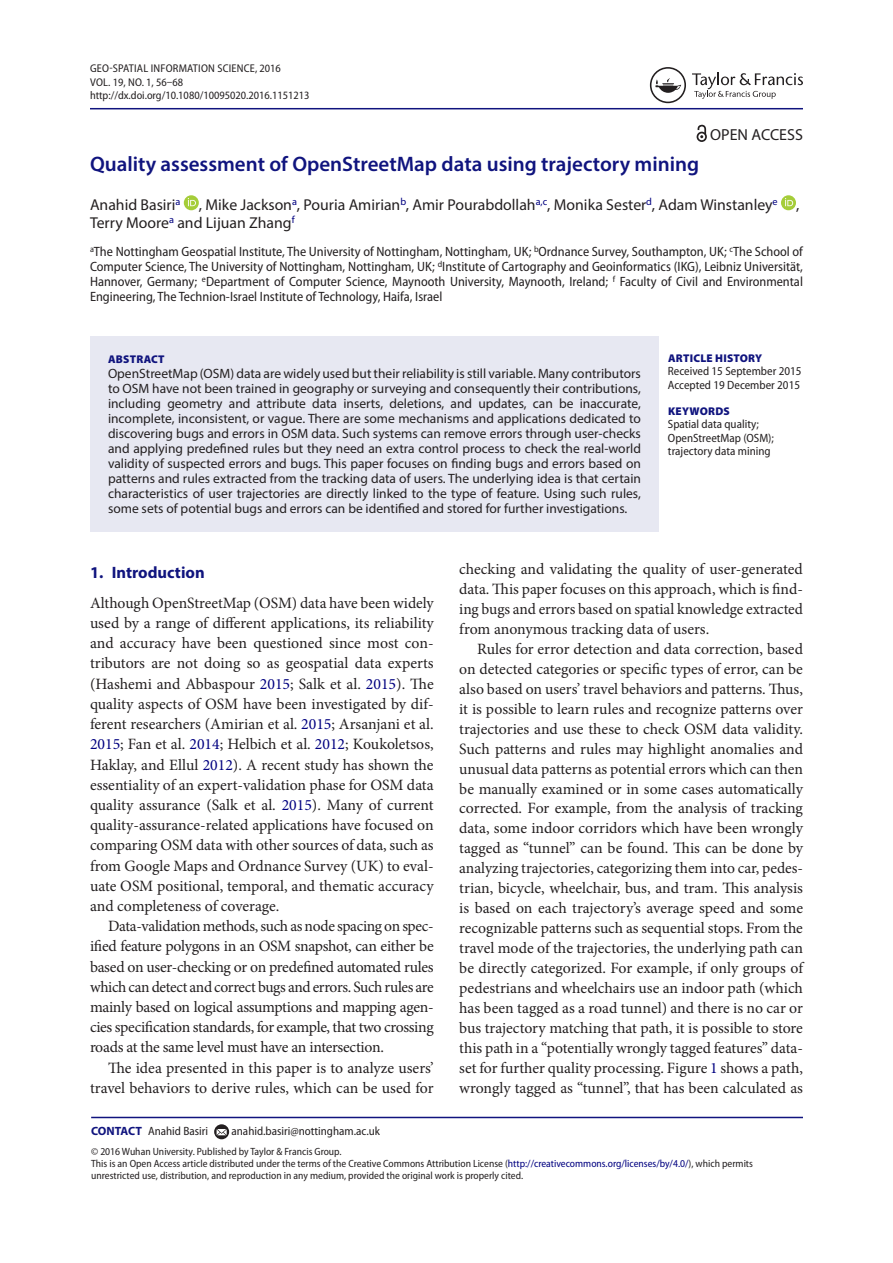
<style>
.page{position:relative;width:893px;height:1263px;background:#fff}
.page>*{position:absolute;margin:0;border:0;box-sizing:border-box;transform-origin:0 0}
.t1{font:600 21px "Myriad Pro";color:#10147e}
.t2{font:700 16.5px "Myriad Pro";color:#10147e}
.t3{font:16.05px "Myriad Pro";color:#231f20}
.t4{font:15.75px/20px "Minion Pro";letter-spacing:-.005em;color:#231f20;text-align:justify}
.t5{font:15.75px/18px "Myriad Pro";color:#231f20}
.t6{font:13.5px/15px "Myriad Pro";color:#231f20;text-align:justify}
.t7{font:semi-condensed 13.5px/15px "Myriad Pro";color:#231f20;text-align:justify}
.t8{font:semi-condensed 12px/13.5px "Myriad Pro";color:#231f20}
.t9{font:semi-condensed 11.25px/13.5px "Myriad Pro";color:#231f20}
.t10{font:900 11.25px "Myriad Pro";letter-spacing:.02em;color:#10147e}
.t11{font:semi-condensed 10.5px/12px "Myriad Pro";color:#231f20}
.s1{color:#000080}
.s2{font-weight:700;font-stretch:normal;color:#10147e}
</style>
<div class="page">
<hr style="left:90px;top:108px;width:713px;height:1px;background:#10147e">
<svg style="left:184px;top:195px;width:15px;height:15px"></svg>
<svg style="left:188px;top:198px;width:8px;height:8px"></svg>
<div style="left:781px;top:195px;width:15px;height:15px;background:#a5cd39;border-radius:50%"></div>
<svg style="left:785px;top:198px;width:8px;height:8px"></svg>
<div style="left:90px;top:336px;width:569px;height:195px;background:#e7e8f2"></div>
<hr style="left:91px;top:1117px;width:712px;height:1px;background:#10147e">
<svg style="left:214px;top:1124px;width:15px;height:15px"></svg>
<svg style="left:217px;top:1129px;width:10px;height:6px"></svg>
<svg style="left:692px;top:73px;width:111px;height:26px"></svg>
<svg style="left:650px;top:67px;width:36px;height:36px"></svg>
<svg style="left:697px;top:125px;width:10px;height:17px"></svg>
<p class="t9" style="left:90px;top:62px;width:221px">Geo-spatial Information Science, 2016<br>VOL. 19, NO. 1, 56–68 http://dx.doi.org/10.1080/10095020.2016.1151213</p>
<p class="t3" style="left:710px;top:124px;width:94px">OPEN ACCESS</p>
<h1 class="t1" style="left:90px;top:151px;width:611px">Quality assessment of OpenStreetMap data using trajectory mining</h1>
<p class="t5" style="left:90px;top:196px;width:711px">Anahid Basiri<sup>a</sup> , Mike Jackson<sup>a</sup>, Pouria Amirian<sup>b</sup>, Amir Pourabdollah<sup>a,c</sup>, Monika Sester<sup>d</sup>, Adam Winstanley<sup>e</sup> ,<br>Terry Moore<sup>a</sup> and Lijuan Zhang<sup>f</sup></p>
<p class="t7" style="left:90px;top:244px;width:715px"><sup>a</sup>The Nottingham Geospatial Institute, The University of Nottingham, Nottingham, UK; <sup>b</sup>Ordnance Survey, Southampton, UK; <sup>c</sup>The School of Computer Science, The University of Nottingham, Nottingham, UK; <sup>d</sup>Institute of Cartography and Geoinformatics (IKG), Leibniz Universität, Hannover, Germany; <sup>e</sup>Department of Computer Science, Maynooth University, Maynooth, Ireland; <sup>f</sup> Faculty of Civil and Environmental Engineering, The Technion-Israel Institute of Technology, Haifa, Israel</p>
<p class="t10" style="left:108px;top:353px;width:58px">ABSTRACT</p>
<p class="t6" style="left:108px;top:366px;width:534px">OpenStreetMap (OSM) data are widely used but their reliability is still variable. Many contributors to OSM have not been trained in geography or surveying and consequently their contributions, including geometry and attribute data inserts, deletions, and updates, can be inaccurate, incomplete, inconsistent, or vague. There are some mechanisms and applications dedicated to discovering bugs and errors in OSM data. Such systems can remove errors through user-checks and applying predefined rules but they need an extra control process to check the real-world validity of suspected errors and bugs. This paper focuses on finding bugs and errors based on patterns and rules extracted from the tracking data of users. The underlying idea is that certain characteristics of user trajectories are directly linked to the type of feature. Using such rules, some sets of potential bugs and errors can be identified and stored for further investigations.</p>
<p class="t10" style="left:668px;top:352px;width:96px">ARTICLE HISTORY</p>
<p class="t8" style="left:668px;top:365px;width:135px">Received 15 September 2015<br>Accepted 19 December 2015</p>
<p class="t10" style="left:668px;top:404px;width:63px">KEYWORDS</p>
<p class="t8" style="left:668px;top:417px;width:108px">Spatial data quality;<br>OpenStreetMap (OSM); trajectory data mining</p>
<p class="t2" style="left:90px;top:561px;width:116px">1. Introduction</p>
<p class="t4" style="left:90px;top:593px;width:345px">Although OpenStreetMap (OSM) data have been widely used by a range of different applications, its reliability and accuracy have been questioned since most con&shy;tributors are not doing so as geospatial data experts (Hashemi and Abbaspour <span class="s1">2015</span>; Salk et al. <span class="s1">2015</span>). The quality aspects of OSM have been investigated by dif&shy;ferent researchers (Amirian et al. <span class="s1">2015</span>; Arsanjani et al.<br><span class="s1">2015</span>; Fan et al. <span class="s1">2014</span>; Helbich et al. <span class="s1">2012</span>; Koukoletsos, Haklay, and Ellul <span class="s1">2012</span>). A recent study has shown the essentiality of an expert-validation phase for OSM data quality assurance (Salk et al. <span class="s1">2015</span>). Many of current quality-assurance-related applications have focused on comparing OSM data with other sources of data, such as from Google Maps and Ordnance Survey (UK) to eval&shy;uate OSM positional, temporal, and thematic accuracy and completeness of coverage.</p>
<p class="t4" style="left:90px;top:916px;width:345px;text-indent:18px">Data-validation methods, such as node spacing on spec&shy;ified feature polygons in an OSM snapshot, can either be based on user-checking or on predefined automated rules which can detect and correct bugs and errors. Such rules are mainly based on logical assumptions and mapping agen&shy;cies specification standards, for example, that two crossing roads at the same level must have an intersection.</p>
<p class="t4" style="left:90px;top:1057px;width:345px;text-align:right">The idea presented in this paper is to analyze users’ travel behaviors to derive rules, which can be used for</p>
<p class="t8" style="left:91px;top:1125px;width:118px"><span class="s2">CONTACT</span> Anahid Basiri</p>
<p class="t8" style="left:231px;top:1125px;width:150px">anahid.basiri@nottingham.ac.uk</p>
<p class="t4" style="left:459px;top:559px;width:345px">checking and validating the quality of user-generated data. This paper focuses on this approach, which is find&shy;ing bugs and errors based on spatial knowledge extracted from anonymous tracking data of users.</p>
<p class="t4" style="left:459px;top:639px;width:345px;text-indent:18px">Rules for error detection and data correction, based on detected categories or specific types of error, can be also based on users’ travel behaviors and patterns. Thus, it is possible to learn rules and recognize patterns over trajectories and use these to check OSM data validity.<br>Such patterns and rules may highlight anomalies and unusual data patterns as potential errors which can then be manually examined or in some cases automatically corrected. For example, from the analysis of tracking data, some indoor corridors which have been wrongly tagged as “tunnel” can be found. This can be done by analyzing trajectories, categorizing them into car, pedes&shy;trian, bicycle, wheelchair, bus, and tram. This analysis is based on each trajectory’s average speed and some recognizable patterns such as sequential stops. From the travel mode of the trajectories, the underlying path can be directly categorized. For example, if only groups of pedestrians and wheelchairs use an indoor path (which has been tagged as a road tunnel) and there is no car or bus trajectory matching that path, it is possible to store this path in a “potentially wrongly tagged features” data&shy;set for further quality processing. Figure <span class="s1">1</span> shows a path, wrongly tagged as “tunnel”, that has been calculated as</p>
<p class="t11" style="left:91px;top:1146px;width:663px">© 2016 Wuhan University. Published by Taylor &amp; Francis Group.<br>This is an Open Access article distributed under the terms of the Creative Commons Attribution License (<span class="s1">http://creativecommons.org/licenses/by/4.0/</span>), which permits unrestricted use, distribution, and reproduction in any medium, provided the original work is properly cited.</p>
</div>
